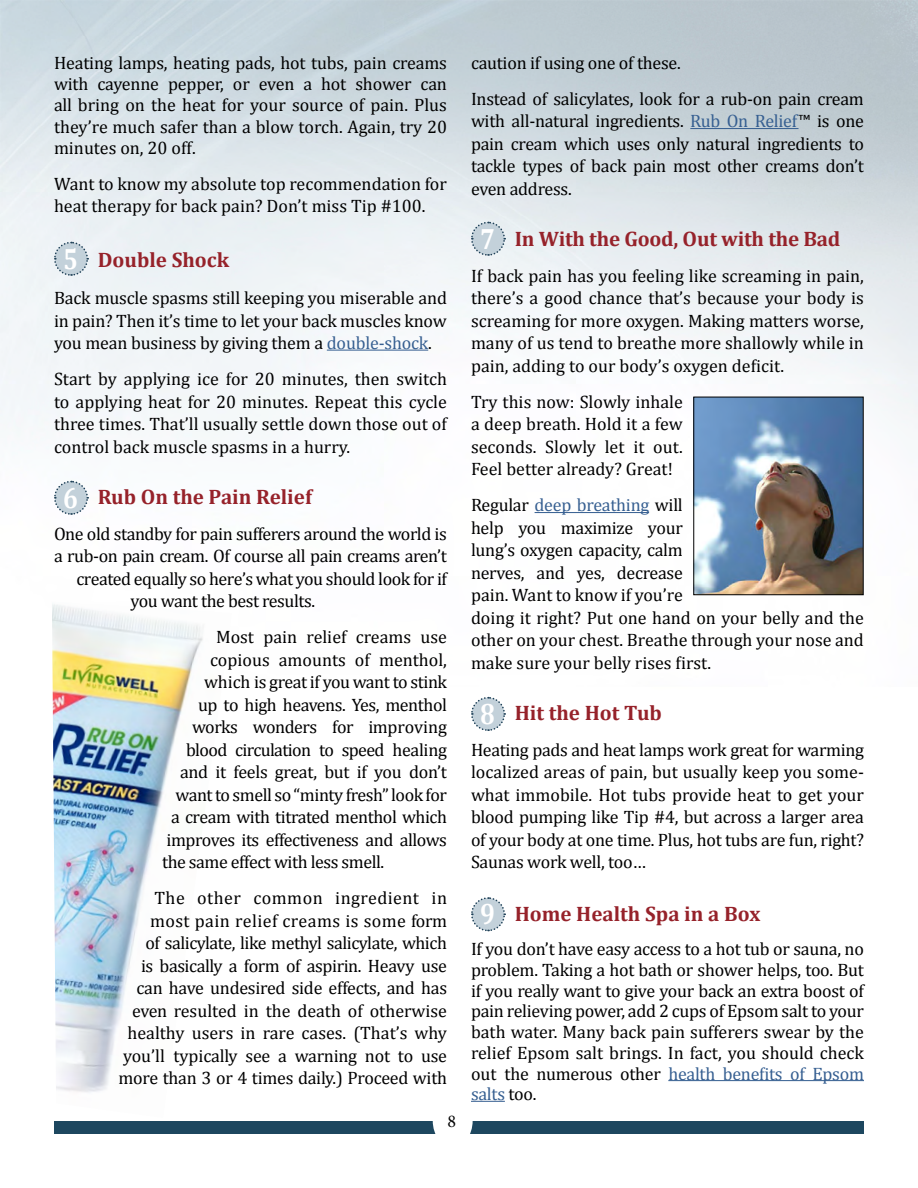
<style>
.page{position:relative;width:918px;height:1188px;background:#fff}
.page>*{position:absolute;margin:0;border:0;box-sizing:border-box;transform-origin:0 0}
.t1{font:700 29.55px "Cambria";color:#fff;scale:.85 1}
.t2{font:700 21px "Cambria";color:#96222a}
.t3{font:18px/22.5px "Cambria";letter-spacing:-.015em;color:#000;text-align:justify}
.t4{font:18px "Cambria";letter-spacing:-.035em;color:#000}
.t5{font:18px "Minion Pro";color:#000}
.s1{color:#365f91}
</style>
<div class="page">
<img style="left:0;top:0;width:918px;height:1122px">
<div style="left:54px;top:1122px;width:810px;height:12px;background:#1d475f"></div>
<div style="left:433px;top:1095px;width:40px;height:52px;background:#fff;border-radius:50%"></div>
<img style="left:52px;top:602px;width:180px;height:516px">
<hr style="left:327px;top:350px;width:101px;height:1px;background:#365f91">
<hr style="left:690px;top:128px;width:109px;height:1px;background:#365f91">
<hr style="left:535px;top:512px;width:114px;height:1px;background:#365f91">
<hr style="left:668px;top:1080px;width:196px;height:1px;background:#365f91">
<hr style="left:471px;top:1101px;width:34px;height:1px;background:#365f91">
<svg style="left:53px;top:241px;width:36px;height:36px"></svg>
<svg style="left:53px;top:480px;width:36px;height:36px"></svg>
<img style="left:695px;top:399px;width:167px;height:194px">
<div style="left:693px;top:397px;width:171px;height:198px;border:1px solid #000"></div>
<svg style="left:470px;top:221px;width:36px;height:36px"></svg>
<svg style="left:470px;top:696px;width:36px;height:36px"></svg>
<svg style="left:470px;top:896px;width:36px;height:36px"></svg>
<p class="t3" style="left:54px;top:52px;width:394px;line-height:21.1px">Heating lamps, heating pads, hot tubs, pain creams with cayenne pepper, or even a hot shower can all bring on the heat for your source of pain. Plus they’re much safer than a blow torch. Again, try 20 minutes on, 20 off.</p>
<p class="t3" style="left:54px;top:172px;width:394px">Want to know my absolute top recommendation for heat therapy for back pain? Don’t miss Tip #100.</p>
<p class="t2" style="left:98px;top:247px;width:133px">Double Shock</p>
<p class="t3" style="left:54px;top:287px;width:394px">Back muscle spasms still keeping you miserable and in pain? Then it’s time to let your back muscles know you mean business by giving them a <span class="s1">double-shock</span>.</p>
<p class="t3" style="left:54px;top:368px;width:394px">Start by applying ice for 20 minutes, then switch to applying heat for 20 minutes. Repeat this cycle three times. That’ll usually settle down those out of control back muscle spasms in a hurry.</p>
<p class="t2" style="left:98px;top:484px;width:216px">Rub On the Pain Relief</p>
<p class="t3" style="left:54px;top:522px;width:394px">One old standby for pain sufferers around the world is</p>
<p class="t3" style="left:54px;top:545px;width:394px">a rub-on pain cream. Of course all pain creams aren’t</p>
<p class="t3" style="left:76px;top:567px;width:372px">created equally so here’s what you should look for if</p>
<p class="t3" style="left:130px;top:590px;width:186px">you want the best results.</p>
<p class="t3" style="left:216px;top:626px;width:233px">Most pain relief creams use</p>
<p class="t3" style="left:210px;top:648px;width:239px">copious amounts of menthol,</p>
<p class="t3" style="left:204px;top:671px;width:245px">which is great if you want to stink</p>
<p class="t3" style="left:198px;top:693px;width:250px">up to high heavens. Yes, menthol</p>
<p class="t3" style="left:192px;top:716px;width:256px">works wonders for improving</p>
<p class="t4" style="left:186px;top:739px;width:263px">blood circulation to speed healing</p>
<p class="t3" style="left:180px;top:761px;width:269px">and it feels great, but if you don’t</p>
<p class="t3" style="left:176px;top:783px;width:273px">want to smell so “minty fresh” look for</p>
<p class="t3" style="left:171px;top:806px;width:277px">a cream with titrated menthol which</p>
<p class="t3" style="left:167px;top:828px;width:282px">improves its effectiveness and allows</p>
<p class="t3" style="left:162px;top:851px;width:224px">the same effect with less smell.</p>
<p class="t3" style="left:119px;top:887px;width:330px;text-align:right">The other common ingredient in most pain relief creams is some form<br>of salicylate, like methyl salicylate, which<br>is basically a form of aspirin. Heavy use can have undesired side effects, and has even resulted in the death of otherwise healthy users in rare cases. (That’s why you’ll typically see a warning not to use more than 3 or 4 times daily.) Proceed with</p>
<h1 class="t1" style="left:63px;top:241px;width:19px">5</h1>
<h1 class="t1" style="left:63px;top:480px;width:19px">6</h1>
<p class="t5" style="left:447px;top:1110px;width:10px">8</p>
<p class="t3" style="left:471px;top:45px;width:394px;line-height:36px">caution if using one of these.<br>Instead of salicylates, look for a rub-on pain cream</p>
<p class="t3" style="left:471px;top:110px;width:394px">with all-natural ingredients. <span class="s1">Rub On Relief</span>™ is one pain cream which uses only natural ingredients to tackle types of back pain most other creams don’t even address.</p>
<p class="t2" style="left:515px;top:226px;width:327px">In With the Good, Out with the Bad</p>
<p class="t3" style="left:471px;top:265px;width:395px">If back pain has you feeling like screaming in pain, there’s a good chance that’s because your body is screaming for more oxygen. Making matters worse, many of us tend to breathe more shallowly while in pain, adding to our body’s oxygen deficit.</p>
<p class="t3" style="left:471px;top:391px;width:213px">Try this now: Slowly inhale a deep breath. Hold it a few seconds. Slowly let it out.<br>Feel better already? Great!</p>
<p class="t3" style="left:471px;top:494px;width:395px;text-align:left">Regular <span class="s1">deep breathing</span> will<br>help you maximize your<br>lung’s oxygen capacity, calm<br>nerves, and yes, decrease<br>pain. Want to know if you’re<br>doing it right? Put one hand on your belly and the other on your chest. Breathe through your nose and make sure your belly rises first.</p>
<p class="t2" style="left:515px;top:700px;width:149px">Hit the Hot Tub</p>
<p class="t3" style="left:471px;top:739px;width:395px">Heating pads and heat lamps work great for warming localized areas of pain, but usually keep you some&shy;what immobile. Hot tubs provide heat to get your blood pumping like Tip #4, but across a larger area of your body at one time. Plus, hot tubs are fun, right?<br>Saunas work well, too…</p>
<p class="t2" style="left:515px;top:901px;width:247px">Home Health Spa in a Box</p>
<p class="t3" style="left:471px;top:939px;width:395px;line-height:20.7px">If you don’t have easy access to a hot tub or sauna, no problem. Taking a hot bath or shower helps, too. But if you really want to give your back an extra boost of pain relieving power, add 2 cups of Epsom salt to your bath water. Many back pain sufferers swear by the relief Epsom salt brings. In fact, you should check out the numerous other <span class="s1">health benefits of Epsom salts</span> too.</p>
<h1 class="t1" style="left:480px;top:221px;width:19px">7</h1>
<h1 class="t1" style="left:480px;top:696px;width:19px">8</h1>
<h1 class="t1" style="left:480px;top:896px;width:19px">9</h1>
</div>
